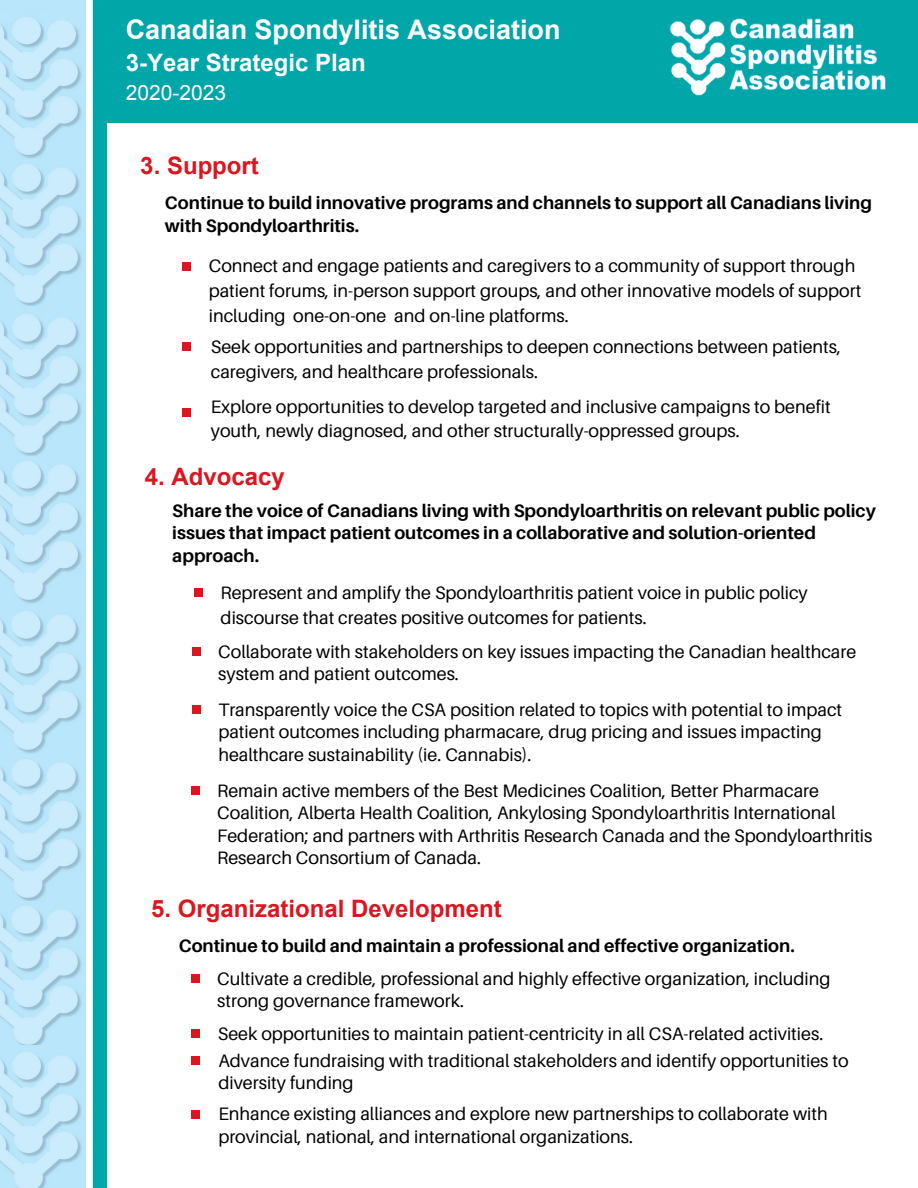
<style>
.page{position:relative;width:918px;height:1188px;background:#fff}
.page>*{position:absolute;margin:0;border:0;box-sizing:border-box;transform-origin:0 0}
.t1{font:700 27px "Arial";color:#fff}
.t2{font:700 24px "Arial";color:#db161f}
.t3{font:700 24px "Arial";color:#fff}
.t4{font:21px "Arial";color:#fff}
.t5{font:18px/22.5px "Aileron";color:#000}
.t6{font:700 18px/22.5px "Aileron";color:#000}
</style>
<div class="page">
<img style="left:0;top:0;width:86px;height:160px">
<img style="left:0;top:160px;width:86px;height:147px">
<img style="left:0;top:307px;width:86px;height:150px">
<img style="left:0;top:457px;width:86px;height:147px">
<img style="left:0;top:604px;width:86px;height:150px">
<img style="left:0;top:754px;width:86px;height:148px">
<img style="left:0;top:902px;width:86px;height:143px">
<img style="left:0;top:1045px;width:86px;height:143px">
<div style="left:93px;top:0;width:14px;height:1188px;background:#01a6a8"></div>
<div style="left:101px;top:0;width:817px;height:123px;background:#01a6a8"></div>
<img style="left:669px;top:18px;width:217px;height:78px">
<div style="left:182px;top:262px;width:9px;height:9px;background:#db161f"></div>
<div style="left:182px;top:342px;width:9px;height:9px;background:#db161f"></div>
<div style="left:182px;top:408px;width:9px;height:9px;background:#db161f"></div>
<div style="left:194px;top:588px;width:9px;height:9px;background:#db161f"></div>
<div style="left:192px;top:647px;width:9px;height:9px;background:#db161f"></div>
<div style="left:192px;top:705px;width:9px;height:9px;background:#db161f"></div>
<div style="left:191px;top:786px;width:9px;height:9px;background:#db161f"></div>
<div style="left:191px;top:974px;width:9px;height:9px;background:#db161f"></div>
<div style="left:191px;top:1029px;width:9px;height:9px;background:#db161f"></div>
<div style="left:191px;top:1056px;width:9px;height:9px;background:#db161f"></div>
<div style="left:191px;top:1110px;width:9px;height:9px;background:#db161f"></div>
<h1 class="t1" style="left:126px;top:15px;width:436px">Canadian Spondylitis Association</h1>
<h2 class="t3" style="left:126px;top:49px;width:242px">3-Year Strategic Plan</h2>
<p class="t4" style="left:126px;top:81px;width:102px">2020-2023</p>
<h2 class="t2" style="left:140px;top:152px;width:120px">3. Support</h2>
<p class="t6" style="left:165px;top:192px;width:709px">Continue to build innovative programs and channels to support all Canadians living with Spondyloarthritis.</p>
<p class="t5" style="left:209px;top:253px;width:654px;line-height:24.8px">Connect and engage patients and caregivers to a community of support through patient forums, in-person support groups, and other innovative models of support including one-on-one and on-line platforms.</p>
<p class="t5" style="left:211px;top:334px;width:632px;line-height:24.8px">Seek opportunities and partnerships to deepen connections between patients, caregivers, and healthcare professionals.</p>
<p class="t5" style="left:211px;top:394px;width:621px;line-height:24.8px">Explore opportunities to develop targeted and inclusive campaigns to benefit youth, newly diagnosed, and other structurally-oppressed groups.</p>
<h2 class="t2" style="left:145px;top:464px;width:142px">4. Advocacy</h2>
<p class="t6" style="left:172px;top:499px;width:705px">Share the voice of Canadians living with Spondyloarthritis on relevant public policy issues that impact patient outcomes in a collaborative and solution-oriented approach.</p>
<p class="t5" style="left:221px;top:580px;width:589px;line-height:24.8px">Represent and amplify the Spondyloarthritis patient voice in public policy discourse that creates positive outcomes for patients.</p>
<p class="t5" style="left:218px;top:640px;width:640px">Collaborate with stakeholders on key issues impacting the Canadian healthcare system and patient outcomes.</p>
<p class="t5" style="left:218px;top:698px;width:625px">Transparently voice the CSA position related to topics with potential to impact patient outcomes including pharmacare, drug pricing and issues impacting healthcare sustainability (ie. Cannabis).</p>
<p class="t5" style="left:217px;top:779px;width:657px">Remain active members of the Best Medicines Coalition, Better Pharmacare Coalition, Alberta Health Coalition, Ankylosing Spondyloarthritis International Federation; and partners with Arthritis Research Canada and the Spondyloarthritis Research Consortium of Canada.</p>
<h2 class="t2" style="left:151px;top:895px;width:352px">5. Organizational Development</h2>
<p class="t6" style="left:179px;top:934px;width:617px">Continue to build and maintain a professional and effective organization.</p>
<p class="t5" style="left:217px;top:967px;width:615px">Cultivate a credible, professional and highly effective organization, including strong governance framework.</p>
<p class="t5" style="left:218px;top:1019px;width:632px;line-height:27.3px">Seek opportunities to maintain patient-centricity in all CSA-related activities.<br>Advance fundraising with traditional stakeholders and identify opportunities to</p>
<p class="t5" style="left:218px;top:1067px;width:611px;line-height:30.9px">diversity funding<br>Enhance existing alliances and explore new partnerships to collaborate with</p>
<p class="t5" style="left:218px;top:1125px;width:416px">provincial, national, and international organizations.</p>
</div>
